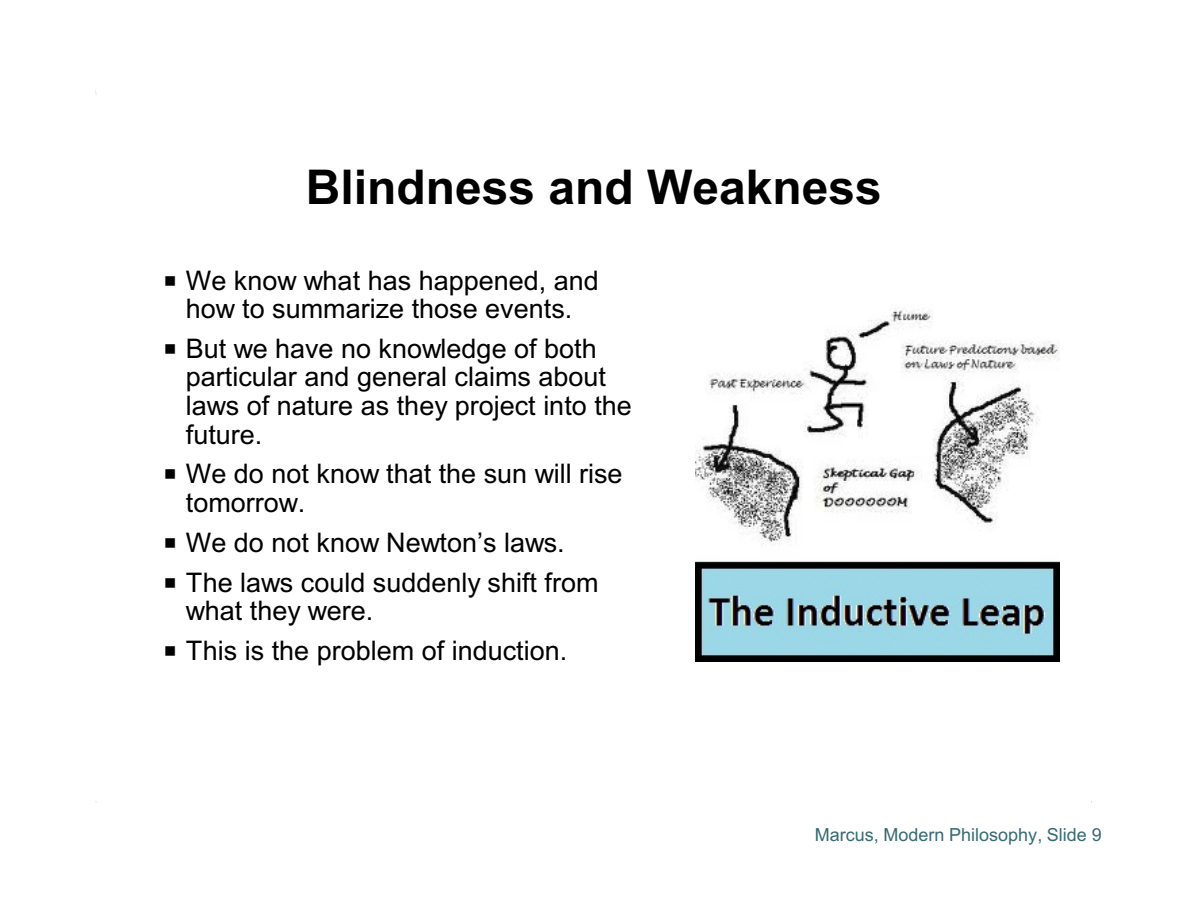
<style>
.page{position:relative;width:1188px;height:918px;background:#fff}
.page>*{position:absolute;margin:0;border:0;box-sizing:border-box;transform-origin:0 0}
.t1{font:700 48px "Arial";color:#000}
.t2{font:27px/28.5px "Arial";color:#000}
.t3{font:18px "Arial";color:#366973}
</style>
<div class="page">
<img style="left:695px;top:308px;width:365px;height:354px">
<h1 class="t1" style="left:306px;top:169px;width:577px">Blindness and Weakness</h1>
<p class="t2" style="left:186px;top:268px;width:414px">We know what has happened, and how to summarize those events.</p>
<p class="t2" style="left:186px;top:337px;width:447px">But we have no knowledge of both particular and general claims about laws of nature as they project into the future.</p>
<p class="t2" style="left:186px;top:462px;width:438px">We do not know that the sun will rise tomorrow.</p>
<p class="t2" style="left:186px;top:525px;width:414px;line-height:39.9px">We do not know Newton’s laws.<br>The laws could suddenly shift from</p>
<p class="t2" style="left:186px;top:593px;width:383px;line-height:39.9px">what they were.<br>This is the problem of induction.</p>
<p class="t3" style="left:815px;top:828px;width:288px">Marcus, Modern Philosophy, Slide 9</p>
</div>
